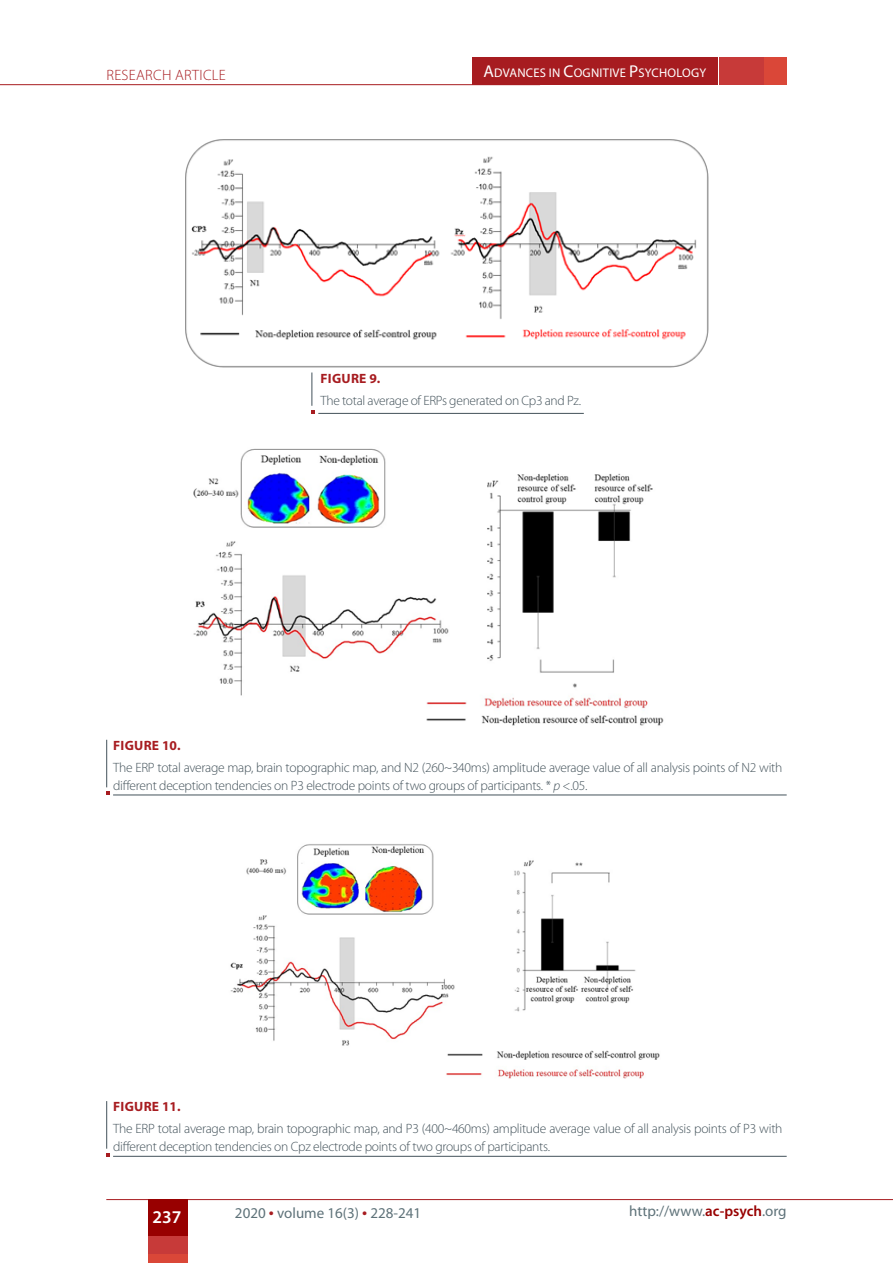
<style>
.page{position:relative;width:893px;height:1263px;background:#fff}
.page>*{position:absolute;margin:0;border:0;box-sizing:border-box;transform-origin:0 0}
.t1{font:600 18px "Myriad Pro";color:#fff}
.t2{font:15px "Myriad Pro";color:#5e7279}
.t3{font:300 15px "Myriad Pro";letter-spacing:.02em;color:#a71c20}
.t4{font:300 13.5px/18px "Myriad Pro";letter-spacing:-.02em;color:#43525a}
.t5{font:700 13.5px "Myriad Pro";letter-spacing:.02em;color:#a71c20}
.t6{font:12.6px "Myriad Pro";letter-spacing:.02em;color:#fff}
.s1{font-size:17.1px}
.s2{font-style:italic}
.s3{font-size:18px;color:#a71c20}
.s4{font-weight:600;color:#980000}
</style>
<div class="page">
<div style="left:472px;top:57px;width:246px;height:28px;background:#a71c20"></div>
<hr style="left:0;top:84px;width:540px;height:1px;background:#a71c20">
<div style="left:719px;top:57px;width:44px;height:28px;background:#c73a39"></div>
<div style="left:764px;top:57px;width:23px;height:28px;background:#da4738"></div>
<hr style="left:106px;top:1199px;width:787px;height:1px;background:#a71c20">
<div style="left:148px;top:1254px;width:39px;height:9px;background:#da4738"></div>
<div style="left:148px;top:1236px;width:39px;height:17px;background:#c73a39"></div>
<div style="left:148px;top:1199px;width:39px;height:36px;background:#980000"></div>
<img style="left:185px;top:139px;width:524px;height:229px">
<svg style="left:311px;top:410px;width:4px;height:4px"></svg>
<hr style="left:311px;top:372px;width:1px;height:34px;background:#43525a">
<hr style="left:318px;top:413px;width:266px;height:1px;background:#43525a">
<img style="left:193px;top:448px;width:471px;height:278px">
<svg style="left:106px;top:791px;width:4px;height:4px"></svg>
<hr style="left:106px;top:740px;width:1px;height:47px;background:#43525a">
<hr style="left:113px;top:795px;width:674px;height:1px;background:#43525a">
<img style="left:230px;top:844px;width:430px;height:235px">
<svg style="left:106px;top:1153px;width:4px;height:4px"></svg>
<hr style="left:106px;top:1101px;width:1px;height:48px;background:#43525a">
<hr style="left:113px;top:1156px;width:674px;height:1px;background:#43525a">
<p class="t3" style="left:106px;top:67px;width:121px">RESEARCH ARTICLE</p>
<p class="t6" style="left:483px;top:65px;width:224px"><span class="s1">A</span>DVANCES IN <span class="s1">C</span>OGNITIVE <span class="s1">P</span>SYCHOLOGY</p>
<p class="t5" style="left:321px;top:369px;width:61px">FIGURE 9.</p>
<p class="t4" style="left:320px;top:392px;width:262px">The total average of ERPs generated on Cp3 and Pz.</p>
<p class="t5" style="left:113px;top:736px;width:69px">FIGURE 10.</p>
<p class="t4" style="left:113px;top:759px;width:671px">The ERP total average map, brain topographic map, and N2 (260~340ms) amplitude average value of all analysis points of N2 with different deception tendencies on P3 electrode points of two groups of participants. * <span class="s2">p</span> &lt;.05.</p>
<p class="t5" style="left:113px;top:1098px;width:69px">FIGURE 11.</p>
<p class="t4" style="left:113px;top:1120px;width:671px">The ERP total average map, brain topographic map, and P3 (400~460ms) amplitude average value of all analysis points of P3 with different deception tendencies on Cpz electrode points of two groups of participants.</p>
<h1 class="t1" style="left:152px;top:1205px;width:30px">237</h1>
<p class="t2" style="left:235px;top:1204px;width:188px">2020 <span class="s3">•</span> volume 16(3) <span class="s3">•</span> 228-241</p>
<p class="t2" style="left:629px;top:1202px;width:159px">http://www.<span class="s4">ac-psych</span>.org</p>
</div>
